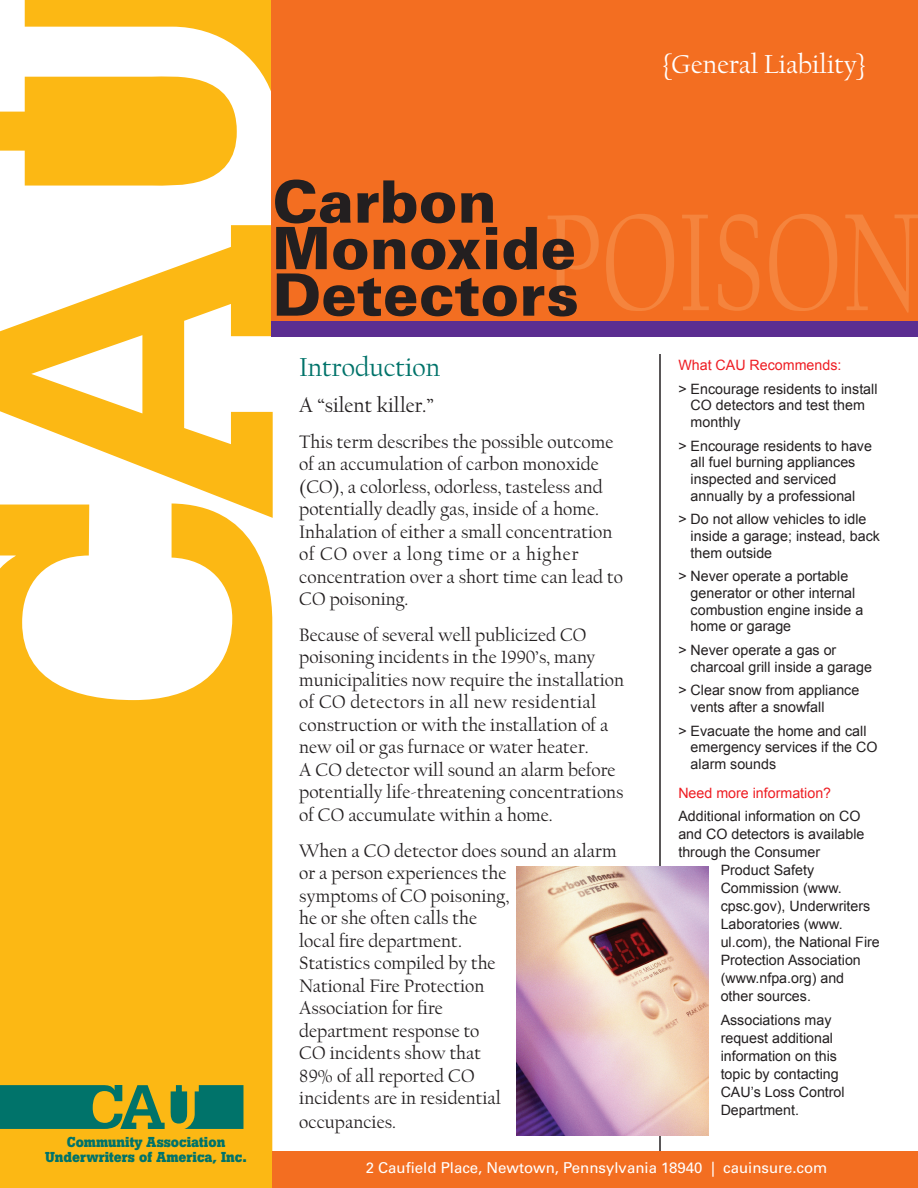
<style>
.page{position:relative;width:918px;height:1188px;background:#fff}
.page>*{position:absolute;margin:0;border:0;box-sizing:border-box;transform-origin:0 0}
.t1{font:144px "FB Californian";color:#f5843d;scale:.73 1}
.t2{font:900 58.5px/46.5px "Univers";color:#231f20}
.t3{font:27px "FB Californian";color:#fff}
.t4{font:27px "FB Californian";color:#00736a}
.t5{font:21px "FB Californian";color:#231f20}
.t6{font:18.75px/22.5px "FB Californian";color:#231f20}
.t7{font:15px "Univers";color:#fff}
.t8{font:14.25px/16.5px "Arial";color:#231f20}
.t9{font:700 14.25px/15px "Boton";color:#00736a;text-align:center}
.t10{font:14.25px "Arial";color:#ee1d23}
</style>
<div class="page">
<svg style="left:0;top:225px;width:273px;height:293px"></svg>
<svg style="left:0;top:0;width:271px;height:186px;fill:#fcb814"></svg>
<svg style="left:0;top:503px;width:272px;height:685px;fill:#fcb814"></svg>
<hr style="left:659px;top:354px;width:2px;height:834px;background:#231f20">
<div style="left:272px;top:1151px;width:646px;height:37px;background:#f36e21"></div>
<div style="left:271px;top:0;width:647px;height:331px;background:#f36e21"></div>
<svg style="left:0;top:1085px;width:243px;height:44px;background:#3b8355"></svg>
<div style="left:271px;top:321px;width:647px;height:15px;background:#5b2e91"></div>
<img style="left:516px;top:867px;width:193px;height:269px">
<h3 class="t3" style="left:663px;top:50px;width:204px">{General Liability}</h3>
<p class="t9" style="left:45px;top:1135px;width:203px">Community Association<br>Underwriters of America, Inc.</p>
<h2 class="t2" style="left:273px;top:178px;width:308px">Carbon<br>Monoxide<br>Detectors</h2>
<h1 class="t1" style="left:543px;top:190px;width:516px">POISON</h1>
<h3 class="t4" style="left:299px;top:354px;width:142px">Introduction</h3>
<p class="t5" style="left:299px;top:394px;width:136px">A “silent killer.”</p>
<p class="t6" style="left:299px;top:431px;width:325px">This term describes the possible outcome of an accumulation of carbon monoxide (CO), a colorless, odorless, tasteless and potentially deadly gas, inside of a home.<br>Inhalation of either a small concentration of CO over a long time or a higher concentration over a short time can lead to CO poisoning.</p>
<p class="t6" style="left:299px;top:625px;width:326px">Because of several well publicized CO poisoning incidents in the 1990’s, many municipalities now require the installation of CO detectors in all new residential construction or with the installation of a new oil or gas furnace or water heater.<br>A CO detector will sound an alarm before potentially life-threatening concentrations of CO accumulate within a home.</p>
<p class="t6" style="left:299px;top:840px;width:319px">When a CO detector does sound an alarm or a person experiences the<br>symptoms of CO poisoning,<br>he or she often calls the<br>local fire department.<br>Statistics compiled by the<br>National Fire Protection<br>Association for fire<br>department response to<br>CO incidents show that<br>89% of all reported CO<br>incidents are in residential</p>
<p class="t6" style="left:299px;top:1112px;width:98px">occupancies.</p>
<p class="t10" style="left:678px;top:356px;width:165px">What CAU Recommends:</p>
<p class="t8" style="left:691px;top:381px;width:188px;text-indent:-12px">&gt; Encourage residents to install<br>CO detectors and test them monthly</p>
<p class="t8" style="left:691px;top:438px;width:183px;text-indent:-12px">&gt; Encourage residents to have all fuel burning appliances inspected and serviced annually by a professional</p>
<p class="t8" style="left:691px;top:511px;width:191px;text-indent:-12px">&gt; Do not allow vehicles to idle inside a garage; instead, back them outside</p>
<p class="t8" style="left:691px;top:568px;width:174px;text-indent:-12px">&gt; Never operate a portable generator or other internal combustion engine inside a home or garage</p>
<p class="t8" style="left:691px;top:642px;width:183px;text-indent:-12px">&gt; Never operate a gas or charcoal grill inside a garage</p>
<p class="t8" style="left:691px;top:682px;width:170px;text-indent:-12px">&gt; Clear snow from appliance vents after a snowfall</p>
<p class="t8" style="left:691px;top:723px;width:188px;text-indent:-12px">&gt; Evacuate the home and call emergency services if the CO alarm sounds</p>
<p class="t10" style="left:678px;top:784px;width:154px">Need more information?</p>
<p class="t8" style="left:678px;top:808px;width:184px">Additional information on CO</p>
<p class="t8" style="left:678px;top:826px;width:188px">and CO detectors is available</p>
<p class="t8" style="left:678px;top:844px;width:143px">through the Consumer</p>
<p class="t8" style="left:721px;top:862px;width:95px">Product Safety</p>
<p class="t8" style="left:721px;top:880px;width:123px">Commission (www.</p>
<p class="t8" style="left:721px;top:898px;width:151px">cpsc.gov), Underwriters</p>
<p class="t8" style="left:721px;top:916px;width:123px">Laboratories (www.</p>
<p class="t8" style="left:721px;top:934px;width:161px">ul.com), the National Fire</p>
<p class="t8" style="left:721px;top:952px;width:142px">Protection Association</p>
<p class="t8" style="left:721px;top:970px;width:125px">(www.nfpa.org) and</p>
<p class="t8" style="left:721px;top:988px;width:92px">other sources.</p>
<p class="t8" style="left:721px;top:1011px;width:126px;line-height:18px">Associations may request additional information on this topic by contacting<br>CAU’s Loss Control<br>Department.</p>
<p class="t7" style="left:366px;top:1159px;width:463px">2 Caufield Place, Newtown, Pennsylvania 18940 | cauinsure.com</p>
</div>
